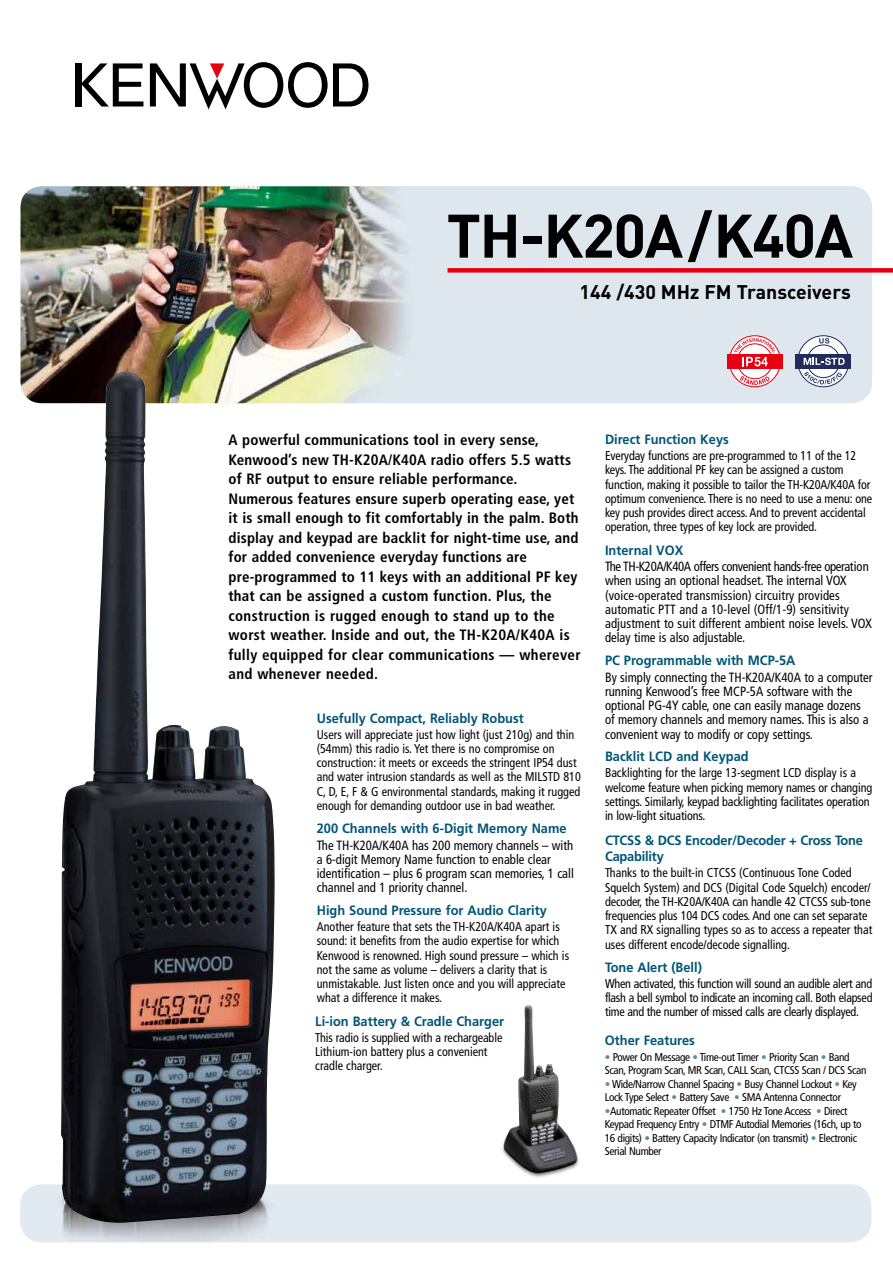
<style>
.page{position:relative;width:893px;height:1263px;background:#fff}
.page>*{position:absolute;margin:0;border:0;box-sizing:border-box;transform-origin:0 0}
.t1{font:700 60.3px "DIN";letter-spacing:-.025em;color:#000}
.t2{font:700 19.5px "DIN";color:#000}
.t3{font:700 condensed 15px/19.5px "Frutiger";letter-spacing:.01em;color:#000}
.t4{font:700 13.5px/16.5px "Frutiger";color:#057;scale:.95 1}
.t5{font:condensed 13.35px/14.2px "Frutiger";color:#000;scale:.95 1}
.t6{font:condensed 12.75px/14.2px "Frutiger";color:#000;scale:.95 1}
.t7{font:condensed 11.25px/13.5px "Frutiger";letter-spacing:-.03em;color:#000}
.s1{color:#5a8fac}
</style>
<div class="page">
<img style="left:21px;top:186px;width:851px;height:217px">
<div style="left:448px;top:268px;width:445px;height:5px;background:#e60012"></div>
<div style="left:75px;top:63px;width:6px;height:43px;background:#000"></div>
<svg style="left:81px;top:63px;width:62px;height:43px"></svg>
<svg style="left:150px;top:62px;width:218px;height:47px"></svg>
<img style="left:61px;top:389px;width:214px;height:834px">
<img style="left:502px;top:1005px;width:77px;height:173px">
<div style="left:727px;top:354px;width:56px;height:14px;background:#e60012"></div>
<svg style="left:729px;top:335px;width:52px;height:52px"></svg>
<svg style="left:798px;top:336px;width:51px;height:51px"></svg>
<div style="left:797px;top:335px;width:52px;height:52px;border:1px solid #1f2c5c;border-radius:50%"></div>
<svg style="left:804px;top:372px;width:38px;height:13px"></svg>
<div style="left:807px;top:345px;width:33px;height:33px;border:1px solid #1f2c5c;border-radius:50%"></div>
<div style="left:796px;top:354px;width:55px;height:14px;background:#1f2c5c"></div>
<svg style="left:804px;top:358px;width:41px;height:7px"></svg>
<svg style="left:819px;top:338px;width:10px;height:5px"></svg>
<h1 class="t1" style="left:447px;top:196px;width:408px">TH-K20A/K40A</h1>
<h2 class="t2" style="left:580px;top:279px;width:273px">144 /430 MHz FM Transceivers</h2>
<p class="t3" style="left:229px;top:430px;width:354px">A powerful communications tool in every sense, Kenwood’s new TH-K20A/K40A radio offers 5.5 watts of RF output to ensure reliable performance.<br>Numerous features ensure superb operating ease, yet it is small enough to fit comfortably in the palm. Both display and keypad are backlit for night-time use, and for added convenience everyday functions are pre-programmed to 11 keys with an additional PF key that can be assigned a custom function. Plus, the construction is rugged enough to stand up to the worst weather. Inside and out, the TH-K20A/K40A is fully equipped for clear communications — wherever and whenever needed.</p>
<p class="t4" style="left:317px;top:710px;width:219px">Usefully Compact, Reliably Robust</p>
<p class="t6" style="left:317px;top:727px;width:279px">Users will appreciate just how light (just 210g) and thin (54mm) this radio is. Yet there is no compromise on construction: it meets or exceeds the stringent IP54 dust and water intrusion standards as well as the MILSTD 810<br>C, D, E, F &amp; G environmental standards, making it rugged enough for demanding outdoor use in bad weather.</p>
<p class="t4" style="left:317px;top:820px;width:264px">200 Channels with 6-Digit Memory Name</p>
<p class="t5" style="left:317px;top:838px;width:272px">The TH-K20A/K40A has 200 memory channels – with a 6-digit Memory Name function to enable clear identification – plus 6 program scan memories, 1 call channel and 1 priority channel.</p>
<p class="t4" style="left:317px;top:902px;width:244px">High Sound Pressure for Audio Clarity</p>
<p class="t6" style="left:317px;top:920px;width:267px">Another feature that sets the TH-K20A/K40A apart is sound: it benefits from the audio expertise for which Kenwood is renowned. High sound pressure – which is not the same as volume – delivers a clarity that is unmistakable. Just listen once and you will appreciate what a difference it makes.</p>
<p class="t4" style="left:315px;top:1013px;width:200px">Li-ion Battery &amp; Cradle Charger</p>
<p class="t6" style="left:315px;top:1030px;width:198px">This radio is supplied with a rechargeable<br>Lithium-ion battery plus a convenient cradle charger.</p>
<p class="t4" style="left:605px;top:431px;width:132px">Direct Function Keys</p>
<p class="t6" style="left:605px;top:449px;width:283px">Everyday functions are pre-programmed to 11 of the 12 keys. The additional PF key can be assigned a custom function, making it possible to tailor the TH-K20A/K40A for optimum convenience. There is no need to use a menu: one key push provides direct access. And to prevent accidental operation, three types of key lock are provided.</p>
<p class="t4" style="left:605px;top:542px;width:84px">Internal VOX</p>
<p class="t5" style="left:605px;top:559px;width:282px">The TH-K20A/K40A offers convenient hands-free operation when using an optional headset. The internal VOX (voice-operated transmission) circuitry provides automatic PTT and a 10-level (Off/1-9) sensitivity adjustment to suit different ambient noise levels. VOX delay time is also adjustable.</p>
<p class="t4" style="left:605px;top:652px;width:202px">PC Programmable with MCP-5A</p>
<p class="t5" style="left:605px;top:670px;width:283px">By simply connecting the TH-K20A/K40A to a computer running Kenwood’s free MCP-5A software with the optional PG-4Y cable, one can easily manage dozens of memory channels and memory names. This is also a convenient way to modify or copy settings.</p>
<p class="t4" style="left:605px;top:748px;width:153px">Backlit LCD and Keypad</p>
<p class="t6" style="left:605px;top:766px;width:283px">Backlighting for the large 13-segment LCD display is a welcome feature when picking memory names or changing settings. Similarly, keypad backlighting facilitates operation in low-light situations.</p>
<p class="t4" style="left:605px;top:832px;width:273px">CTCSS &amp; DCS Encoder/Decoder + Cross Tone<br>Capability</p>
<p class="t6" style="left:605px;top:866px;width:283px">Thanks to the built-in CTCSS (Continuous Tone Coded Squelch System) and DCS (Digital Code Squelch) encoder/ decoder, the TH-K20A/K40A can handle 42 CTCSS sub-tone frequencies plus 104 DCS codes. And one can set separate TX and RX signalling types so as to access a repeater that uses different encode/decode signalling.</p>
<p class="t4" style="left:605px;top:959px;width:104px">Tone Alert (Bell)</p>
<p class="t6" style="left:605px;top:976px;width:283px;text-align:justify">When activated, this function will sound an audible alert and flash a bell symbol to indicate an incoming call. Both elapsed time and the number of missed calls are clearly displayed.</p>
<p class="t4" style="left:605px;top:1032px;width:96px">Other Features</p>
<p class="t7" style="left:605px;top:1050px;width:263px"><span class="s1">•</span> Power On Message <span class="s1">•</span> Time-out Timer <span class="s1">•</span> Priority Scan <span class="s1">•</span> Band<br>Scan, Program Scan, MR Scan, CALL Scan, CTCSS Scan / DCS Scan</p>
<p class="t7" style="left:605px;top:1077px;width:253px"><span class="s1">•</span> Wide/Narrow Channel Spacing <span class="s1">•</span> Busy Channel Lockout <span class="s1">•</span> Key<br>Lock Type Select <span class="s1">•</span> Battery Save <span class="s1">•</span> SMA Antenna Connector</p>
<p class="t7" style="left:605px;top:1104px;width:258px"><span class="s1">•</span>Automatic Repeater Offset <span class="s1">•</span> 1750 Hz Tone Access <span class="s1">•</span> Direct Keypad Frequency Entry <span class="s1">•</span> DTMF Autodial Memories (16ch, up to 16 digits) <span class="s1">•</span> Battery Capacity Indicator (on transmit) <span class="s1">•</span> Electronic Serial Number</p>
</div>
